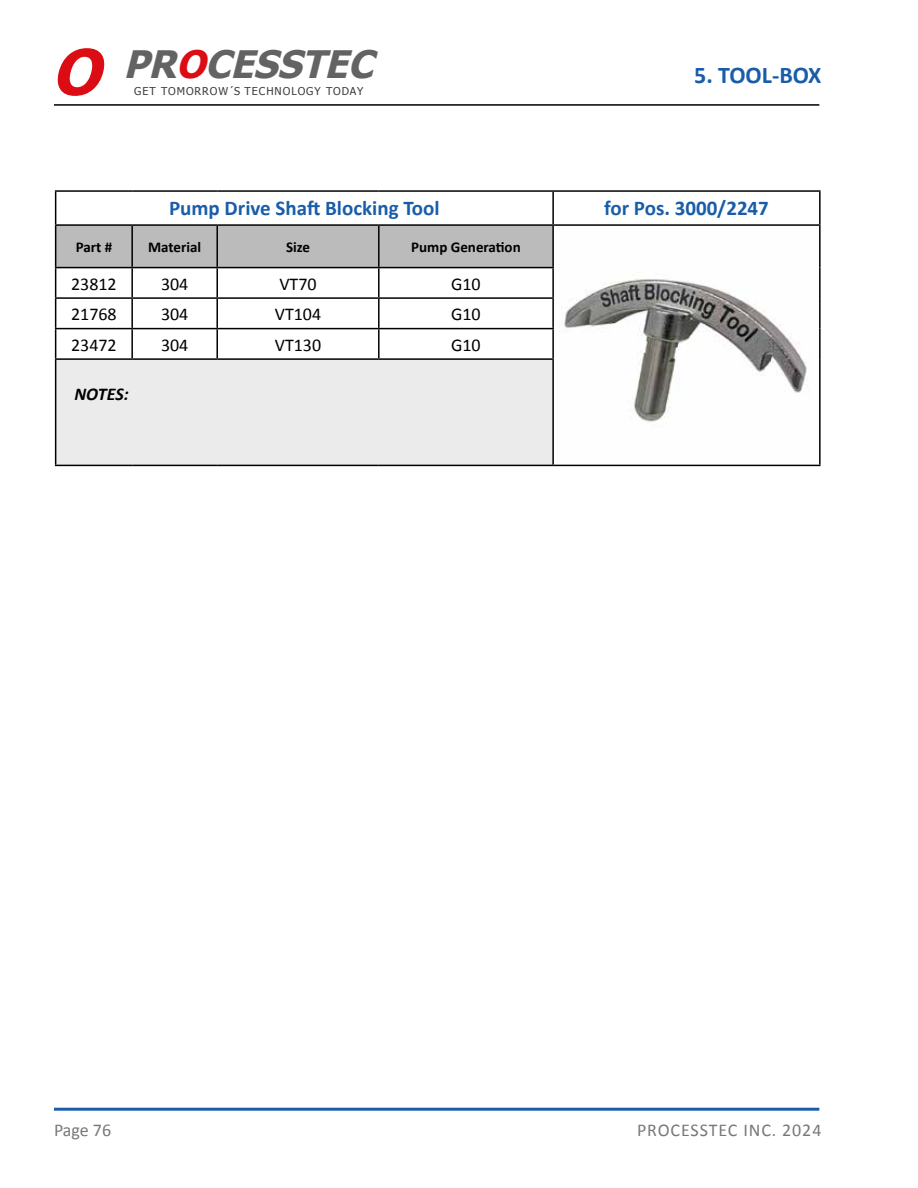
<style>
.page{position:relative;width:918px;height:1188px;background:#fff}
.page>*{position:absolute;margin:0;border:0;box-sizing:border-box;transform-origin:0 0}
.t1{font:italic 700 63px "Tahoma";color:#dc0c15}
.t2{font:italic 700 37.8px "Tahoma";color:#646363}
.t3{font:700 24px "Calibri";color:#195da9}
.t4{font:700 21px "Calibri";color:#195da9}
.t5{font:18px "Calibri";color:#000}
.t6{font:18px "Calibri";letter-spacing:.05em;color:#787878}
.t7{font:italic 700 18px "Calibri";letter-spacing:-.005em;color:#000}
.t8{font:700 15px "Calibri";color:#000}
.t9{font:10.8px "Tahoma";letter-spacing:.09em;color:#3c3c3b}
.s1{color:#dc0c15}
</style>
<div class="page">
<hr style="left:54px;top:104px;width:765px;height:2px;background:#000">
<hr style="left:54px;top:1108px;width:765px;height:3px;background:#195da9">
<div style="left:56px;top:359px;width:497px;height:106px;background:#ebebeb"></div>
<hr style="left:55px;top:190px;width:77px;height:2px;background:#000">
<hr style="left:55px;top:192px;width:1px;height:32px;background:#000">
<hr style="left:132px;top:190px;width:85px;height:2px;background:#000">
<hr style="left:217px;top:190px;width:162px;height:2px;background:#000">
<hr style="left:379px;top:190px;width:174px;height:2px;background:#000">
<hr style="left:553px;top:190px;width:268px;height:2px;background:#000">
<hr style="left:552px;top:192px;width:2px;height:32px;background:#000">
<hr style="left:819px;top:192px;width:2px;height:32px;background:#000">
<hr style="left:55px;top:224px;width:77px;height:2px;background:#000">
<hr style="left:132px;top:224px;width:85px;height:2px;background:#000">
<hr style="left:217px;top:224px;width:162px;height:2px;background:#000">
<hr style="left:379px;top:224px;width:174px;height:2px;background:#000">
<hr style="left:553px;top:224px;width:268px;height:2px;background:#000">
<hr style="left:552px;top:226px;width:2px;height:41px;background:#000">
<hr style="left:819px;top:226px;width:2px;height:42px;background:#000">
<hr style="left:379px;top:267px;width:175px;height:1px;background:#000">
<hr style="left:552px;top:268px;width:2px;height:29px;background:#000">
<hr style="left:819px;top:268px;width:2px;height:30px;background:#000">
<hr style="left:379px;top:297px;width:175px;height:2px;background:#000">
<hr style="left:552px;top:299px;width:2px;height:29px;background:#000">
<hr style="left:819px;top:298px;width:2px;height:31px;background:#000">
<svg style="left:55px;top:225px;width:498px;height:133px"></svg>
<hr style="left:132px;top:328px;width:85px;height:1px;background:#000">
<hr style="left:131px;top:329px;width:2px;height:29px;background:#000">
<hr style="left:217px;top:328px;width:162px;height:1px;background:#000">
<hr style="left:216px;top:329px;width:2px;height:29px;background:#000">
<hr style="left:379px;top:328px;width:175px;height:1px;background:#000">
<hr style="left:378px;top:329px;width:2px;height:29px;background:#000">
<hr style="left:552px;top:329px;width:2px;height:29px;background:#000">
<hr style="left:819px;top:329px;width:2px;height:30px;background:#000">
<hr style="left:55px;top:358px;width:77px;height:2px;background:#000">
<hr style="left:55px;top:360px;width:1px;height:105px;background:#000">
<hr style="left:132px;top:358px;width:85px;height:2px;background:#000">
<hr style="left:217px;top:358px;width:162px;height:2px;background:#000">
<hr style="left:379px;top:358px;width:175px;height:2px;background:#000">
<hr style="left:552px;top:360px;width:2px;height:105px;background:#000">
<hr style="left:819px;top:359px;width:2px;height:106px;background:#000">
<hr style="left:55px;top:465px;width:77px;height:1px;background:#000">
<hr style="left:132px;top:465px;width:85px;height:1px;background:#000">
<hr style="left:217px;top:465px;width:162px;height:1px;background:#000">
<hr style="left:379px;top:465px;width:174px;height:1px;background:#000">
<hr style="left:553px;top:465px;width:268px;height:1px;background:#000">
<img style="left:564px;top:278px;width:243px;height:144px">
<h1 class="t1" style="left:51px;top:28px;width:70px">O</h1>
<h2 class="t2" style="left:123px;top:38px;width:263px">PR<span class="s1">O</span>CESSTEC</h2>
<p class="t9" style="left:134px;top:84px;width:230px">GET TOMORROW´S TECHNOLOGY TODAY</p>
<h3 class="t3" style="left:694px;top:58px;width:129px">5. TOOL-BOX</h3>
<p class="t4" style="left:169px;top:193px;width:272px">Pump Drive Shaft Blocking Tool</p>
<p class="t4" style="left:604px;top:193px;width:166px">for Pos. 3000/2247</p>
<p class="t8" style="left:76px;top:236px;width:38px">Part #</p>
<p class="t8" style="left:148px;top:236px;width:55px">Material</p>
<p class="t8" style="left:286px;top:236px;width:26px">Size</p>
<p class="t8" style="left:411px;top:236px;width:111px">Pump Generation</p>
<p class="t5" style="left:71px;top:271px;width:47px">23812</p>
<p class="t5" style="left:161px;top:271px;width:29px">304</p>
<p class="t5" style="left:279px;top:271px;width:39px">VT70</p>
<p class="t5" style="left:451px;top:271px;width:31px">G10</p>
<p class="t5" style="left:71px;top:302px;width:47px">21768</p>
<p class="t5" style="left:161px;top:302px;width:29px">304</p>
<p class="t5" style="left:275px;top:302px;width:48px">VT104</p>
<p class="t5" style="left:451px;top:302px;width:31px">G10</p>
<p class="t5" style="left:71px;top:332px;width:47px">23472</p>
<p class="t5" style="left:161px;top:332px;width:29px">304</p>
<p class="t5" style="left:275px;top:332px;width:48px">VT130</p>
<p class="t5" style="left:451px;top:332px;width:31px">G10</p>
<p class="t7" style="left:74px;top:382px;width:56px">NOTES:</p>
<p class="t6" style="left:54px;top:1117px;width:59px">Page 76</p>
<p class="t6" style="left:637px;top:1117px;width:186px">PROCESSTEC INC. 2024</p>
</div>
